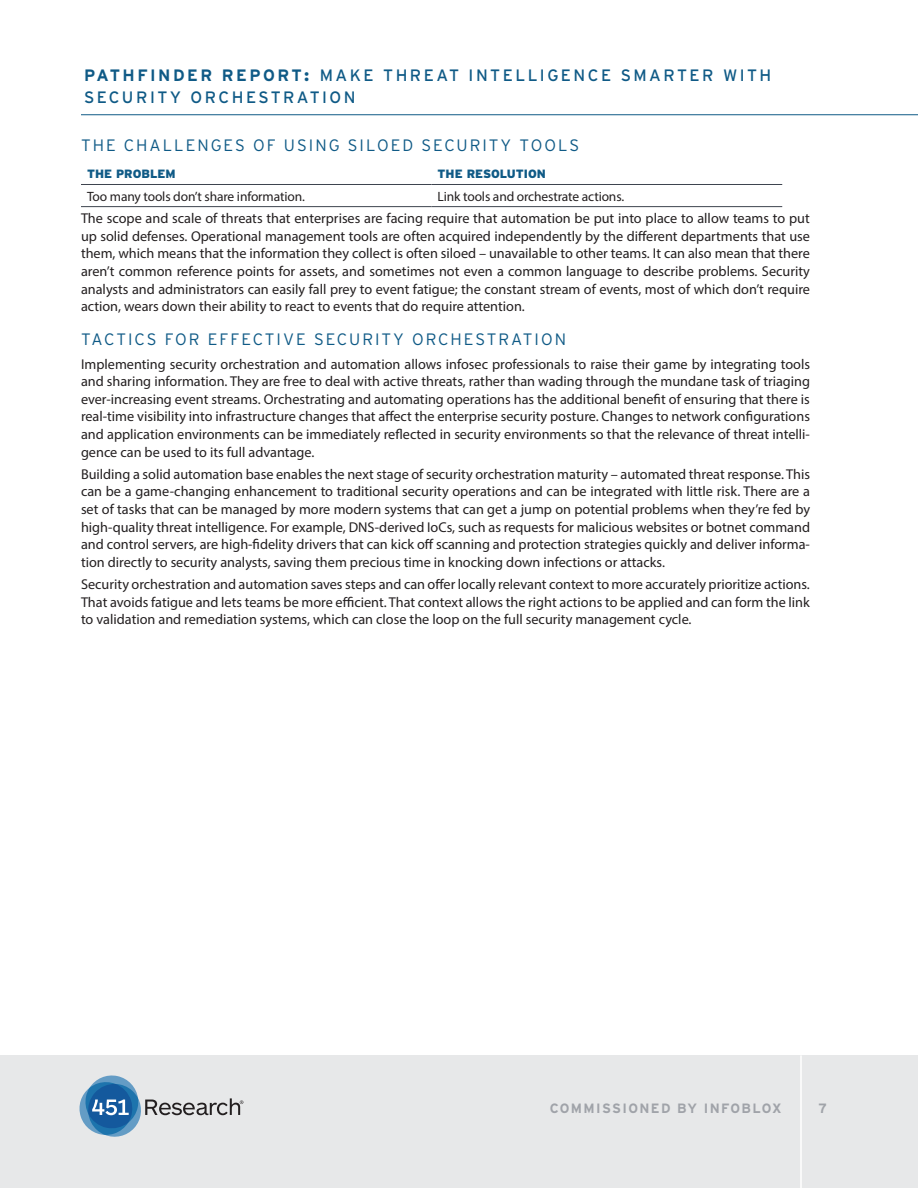
<style>
.page{position:relative;width:918px;height:1188px;background:#fff}
.page>*{position:absolute;margin:0;border:0;box-sizing:border-box;transform-origin:0 0}
.Channel_Hed_150_Shor{font:300 16.5px "Interstate";letter-spacing:.12em;color:#0f5a86}
.t1{font:16.5px/22.5px "Interstate";letter-spacing:.15em;color:#0f5a86}
.Myriad_Body{font:14.25px/17.7px "Myriad Pro";color:#231f20;text-align:justify}
.Table_Body{font:13.5px "Myriad Pro";letter-spacing:-.01em;color:#231f20}
.t2{font:700 13.5px "Interstate";letter-spacing:.1em;color:#a0a3a9}
.Table_Row_Head{font:900 12px "Interstate";color:#0f5a86}
.s1{font-weight:700}
.s2{font-weight:900}
</style>
<div class="page">
<div style="left:0;top:1055px;width:918px;height:133px;background:#e7e8e9"></div>
<hr style="left:81px;top:114px;width:837px;height:1px;background:#0f5a86">
<hr style="left:800px;top:1055px;width:2px;height:133px;background:#fff">
<svg style="left:79px;top:1075px;width:164px;height:62px"></svg>
<hr style="left:81px;top:184px;width:351px;height:1px;background:#3e444f">
<hr style="left:432px;top:184px;width:350px;height:1px;background:#3e444f">
<hr style="left:81px;top:206px;width:351px;height:1px;background:#3e444f">
<hr style="left:432px;top:206px;width:350px;height:1px;background:#3e444f">
<p class="t1" style="left:84px;top:64px;width:689px"><span class="s1">PATHFINDER REPORT</span><span class="s2">:</span> MAKE THREAT INTELLIGENCE SMARTER WITH<br>SECURITY ORCHESTRATION</p>
<p class="Channel_Hed_150_Shor" style="left:81px;top:135px;width:500px">THE CHALLENGES OF USING SILOED SECURITY TOOLS</p>
<p class="Table_Row_Head" style="left:87px;top:167px;width:90px">THE PROBLEM</p>
<p class="Table_Row_Head" style="left:438px;top:167px;width:110px">THE RESOLUTION</p>
<p class="Table_Body" style="left:87px;top:188px;width:219px">Too many tools don’t share information.</p>
<p class="Table_Body" style="left:438px;top:188px;width:188px">Link tools and orchestrate actions.</p>
<p class="Myriad_Body" style="left:81px;top:209px;width:731px">The scope and scale of threats that enterprises are facing require that automation be put into place to allow teams to put up solid defenses. Operational management tools are often acquired independently by the different departments that use them, which means that the information they collect is often siloed – unavailable to other teams. It can also mean that there aren’t common reference points for assets, and sometimes not even a common language to describe problems. Security analysts and administrators can easily fall prey to event fatigue; the constant stream of events, most of which don’t require action, wears down their ability to react to events that do require attention.</p>
<p class="Channel_Hed_150_Shor" style="left:81px;top:329px;width:487px">TACTICS FOR EFFECTIVE SECURITY ORCHESTRATION</p>
<p class="Myriad_Body" style="left:81px;top:355px;width:731px">Implementing security orchestration and automation allows infosec professionals to raise their game by integrating tools and sharing information. They are free to deal with active threats, rather than wading through the mundane task of triaging ever-increasing event streams. Orchestrating and automating operations has the additional benefit of ensuring that there is real-time visibility into infrastructure changes that affect the enterprise security posture. Changes to network configurations and application environments can be immediately reflected in security environments so that the relevance of threat intelli&shy;gence can be used to its full advantage.</p>
<p class="Myriad_Body" style="left:81px;top:465px;width:731px">Building a solid automation base enables the next stage of security orchestration maturity – automated threat response. This can be a game-changing enhancement to traditional security operations and can be integrated with little risk. There are a set of tasks that can be managed by more modern systems that can get a jump on potential problems when they’re fed by high-quality threat intelligence. For example, DNS-derived IoCs, such as requests for malicious websites or botnet command and control servers, are high-fidelity drivers that can kick off scanning and protection strategies quickly and deliver informa&shy;tion directly to security analysts, saving them precious time in knocking down infections or attacks.</p>
<p class="Myriad_Body" style="left:81px;top:575px;width:730px">Security orchestration and automation saves steps and can offer locally relevant context to more accurately prioritize actions.<br>That avoids fatigue and lets teams be more efficient. That context allows the right actions to be applied and can form the link to validation and remediation systems, which can close the loop on the full security management cycle.</p>
<p class="t2" style="left:550px;top:1100px;width:234px">COMMISSIONED BY INFOBLOX</p>
<p class="t2" style="left:818px;top:1100px;width:10px">7</p>
</div>
